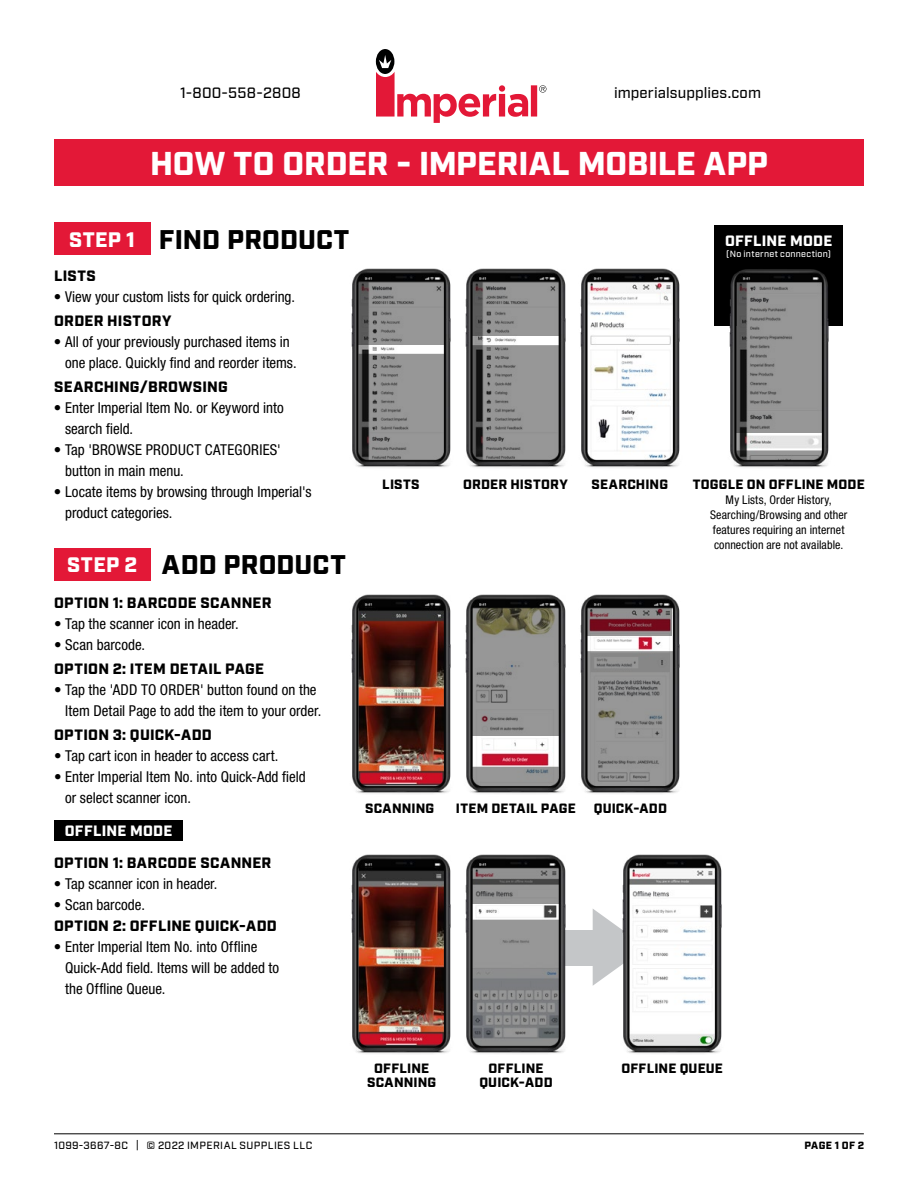
<style>
.page{position:relative;width:918px;height:1188px;background:#fff}
.page>*{position:absolute;margin:0;border:0;box-sizing:border-box;transform-origin:0 0}
.t1{font:900 33px "Industry";letter-spacing:-.005em;color:#fff}
.t2{font:900 27px "Industry";letter-spacing:.005em;color:#000}
.t3{font:900 21px "Industry";letter-spacing:.02em;color:#fff}
.t4{font:condensed 15px/21px "Helvetica Neue LT Std";color:#000}
.t5{font:900 15px "Industry";letter-spacing:.02em;color:#000}
.t6{font:500 15px "Industry";letter-spacing:.01em;color:#000}
.t7{font:900 15px "Industry";letter-spacing:.015em;color:#fff}
.t8{font:900 13.5px/13.5px "Industry";letter-spacing:.01em;color:#000;text-align:center}
.t9{font:condensed 12px/15px "Helvetica Neue LT Std";letter-spacing:.01em;color:#000;text-align:center}
.t10{font:500 10.5px "Industry";letter-spacing:.035em;color:#000}
.t11{font:900 10.5px "Industry";letter-spacing:.03em;color:#000}
.t12{font:500 9px "Industry";letter-spacing:.03em;color:#fff}
</style>
<div class="page">
<svg style="left:593px;top:909px;width:22px;height:77px"></svg>
<div style="left:548px;top:930px;width:56px;height:35px;background:#c4c6c8"></div>
<div style="left:714px;top:225px;width:129px;height:100px;background:#000"></div>
<div style="left:54px;top:139px;width:810px;height:47px;background:#e31837"></div>
<div style="left:499px;top:94px;width:6px;height:23px;background:#e31837"></div>
<svg style="left:539px;top:85px;width:7px;height:8px"></svg>
<div style="left:531px;top:85px;width:6px;height:32px;background:#e31837"></div>
<div style="left:376px;top:49px;width:18px;height:25px;background:#000101;border-radius:50%"></div>
<div style="left:499px;top:85px;width:6px;height:7px;background:#e31837;border-radius:50%"></div>
<svg style="left:376px;top:55px;width:120px;height:68px"></svg>
<svg style="left:508px;top:94px;width:20px;height:23px"></svg>
<div style="left:54px;top:223px;width:96px;height:32px;background:#e31837"></div>
<div style="left:54px;top:548px;width:96px;height:32px;background:#e31837"></div>
<div style="left:54px;top:820px;width:129px;height:21px;background:#000"></div>
<hr style="left:54px;top:1134px;width:810px;height:1px;background:#000">
<img style="left:351px;top:268px;width:329px;height:200px">
<img style="left:351px;top:594px;width:329px;height:200px">
<img style="left:721px;top:269px;width:116px;height:199px">
<img style="left:615px;top:854px;width:107px;height:200px">
<img style="left:351px;top:854px;width:222px;height:200px">
<p class="t6" style="left:180px;top:84px;width:122px">1-800-558-2808</p>
<p class="t6" style="left:614px;top:84px;width:148px">imperialsupplies.com</p>
<h1 class="t1" style="left:150px;top:143px;width:620px">HOW TO ORDER - IMPERIAL MOBILE APP</h1>
<h3 class="t3" style="left:69px;top:227px;width:68px">STEP 1</h3>
<h2 class="t2" style="left:159px;top:224px;width:192px">FIND PRODUCT</h2>
<p class="t7" style="left:725px;top:232px;width:109px">OFFLINE MODE</p>
<p class="t12" style="left:726px;top:248px;width:106px">(No internet connection)</p>
<p class="t5" style="left:54px;top:267px;width:43px">LISTS</p>
<p class="t4" style="left:54px;top:286px;width:243px">• View your custom lists for quick ordering.</p>
<p class="t5" style="left:54px;top:312px;width:119px">ORDER HISTORY</p>
<p class="t4" style="left:65px;top:331px;width:233px;text-indent:-11px">• All of your previously purchased items in one place. Quickly find and reorder items.</p>
<p class="t5" style="left:54px;top:378px;width:175px">SEARCHING/BROWSING</p>
<p class="t4" style="left:65px;top:397px;width:220px;text-indent:-11px">• Enter Imperial Item No. or Keyword into search field.</p>
<p class="t4" style="left:65px;top:439px;width:217px;text-indent:-11px">• Tap 'BROWSE PRODUCT CATEGORIES' button in main menu.</p>
<p class="t4" style="left:65px;top:481px;width:248px;text-indent:-11px">• Locate items by browsing through Imperial's product categories.</p>
<h3 class="t3" style="left:67px;top:552px;width:71px">STEP 2</h3>
<h2 class="t2" style="left:162px;top:549px;width:185px">ADD PRODUCT</h2>
<p class="t5" style="left:54px;top:594px;width:219px">OPTION 1: BARCODE SCANNER</p>
<p class="t4" style="left:54px;top:614px;width:186px">• Tap the scanner icon in header.</p>
<p class="t4" style="left:54px;top:635px;width:92px">• Scan barcode.</p>
<p class="t5" style="left:54px;top:660px;width:211px">OPTION 2: ITEM DETAIL PAGE</p>
<p class="t4" style="left:65px;top:680px;width:258px;text-indent:-11px">• Tap the 'ADD TO ORDER' button found on the<br>Item Detail Page to add the item to your order.</p>
<p class="t5" style="left:54px;top:726px;width:159px">OPTION 3: QUICK-ADD</p>
<p class="t4" style="left:54px;top:746px;width:226px">• Tap cart icon in header to access cart.</p>
<p class="t4" style="left:65px;top:767px;width:242px;text-indent:-11px">• Enter Imperial Item No. into Quick-Add field or select scanner icon.</p>
<p class="t7" style="left:65px;top:822px;width:109px">OFFLINE MODE</p>
<p class="t5" style="left:54px;top:853px;width:219px">OPTION 1: BARCODE SCANNER</p>
<p class="t4" style="left:54px;top:873px;width:165px">• Tap scanner icon in header.</p>
<p class="t4" style="left:54px;top:894px;width:92px">• Scan barcode.</p>
<p class="t5" style="left:54px;top:917px;width:224px">OPTION 2: OFFLINE QUICK-ADD</p>
<p class="t4" style="left:65px;top:936px;width:216px;text-indent:-11px">• Enter Imperial Item No. into Offline<br>Quick-Add field. Items will be added to the Offline Queue.</p>
<p class="t8" style="left:382px;top:478px;width:39px">LISTS</p>
<p class="t8" style="left:463px;top:478px;width:106px">ORDER HISTORY</p>
<p class="t8" style="left:592px;top:478px;width:78px">SEARCHING</p>
<p class="t8" style="left:693px;top:478px;width:173px">TOGGLE ON OFFLINE MODE</p>
<p class="t9" style="left:710px;top:492px;width:139px">My Lists, Order History,<br>Searching/Browsing and other features requiring an internet connection are not available.</p>
<p class="t8" style="left:365px;top:802px;width:71px">SCANNING</p>
<p class="t8" style="left:456px;top:802px;width:121px">ITEM DETAIL PAGE</p>
<p class="t8" style="left:594px;top:802px;width:75px">QUICK-ADD</p>
<p class="t8" style="left:367px;top:1063px;width:71px">OFFLINE<br>SCANNING</p>
<p class="t8" style="left:622px;top:1063px;width:103px">OFFLINE QUEUE</p>
<p class="t8" style="left:479px;top:1063px;width:75px">OFFLINE<br>QUICK-ADD</p>
<p class="t10" style="left:54px;top:1139px;width:260px">1099-3667-8C | © 2022 IMPERIAL SUPPLIES LLC</p>
<p class="t11" style="left:804px;top:1139px;width:61px">PAGE 1 OF 2</p>
</div>
